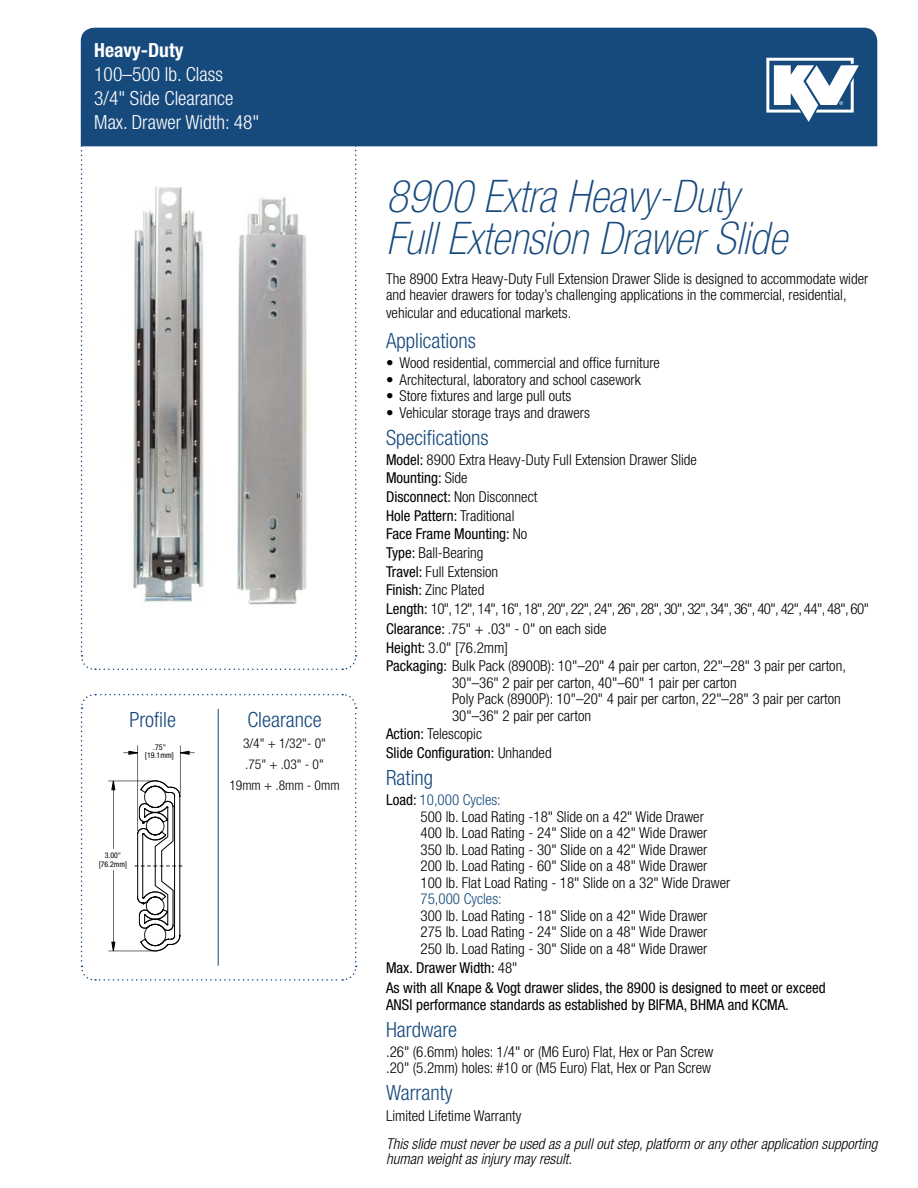
<style>
.page{position:relative;width:918px;height:1188px;background:#fff}
.page>*{position:absolute;margin:0;border:0;box-sizing:border-box;transform-origin:0 0}
.t1{font:italic 100 condensed 45px/42px "Helvetica Neue";color:#174a7c}
.t2{font:300 condensed 21px "Helvetica Neue";color:#174a7c}
.t3{font:300 condensed 19.5px/24px "Helvetica Neue";color:#fff}
.t4{font:700 condensed 19.5px "Helvetica Neue";color:#fff}
.t5{font:300 condensed 15px/16.5px "Helvetica Neue";color:#000}
.t6{font:condensed 15px/18.6px "Helvetica Neue";color:#000}
.t7{font:italic 300 condensed 15px/15px "Helvetica Neue";color:#000}
.t8{font:300 condensed 15px "Helvetica Neue";color:#174a7c}
.t9{font:300 condensed 13.5px/20.9px "Helvetica Neue";color:#000;text-align:center}
.t10{font:condensed 7.95px/8.1px "Helvetica Neue";color:#000;text-align:center}
.t11{font:condensed 7.8px/9.3px "Helvetica Neue";color:#000;text-align:center}
.s1{font-weight:400}
.s2{font-weight:300}
.s3{color:#174a7c}
</style>
<div class="page">
<svg style="left:80px;top:80px;width:277px;height:590px"></svg>
<div style="left:81px;top:28px;width:796px;height:118px;background:#174a7c"></div>
<svg style="left:766px;top:58px;width:93px;height:64px"></svg>
<svg style="left:80px;top:693px;width:277px;height:288px"></svg>
<h3 class="t4" style="left:94px;top:38px;width:91px">Heavy-Duty</h3>
<h3 class="t3" style="left:94px;top:62px;width:166px">100–500 lb. Class<br>3/4" Side Clearance<br>Max. Drawer Width: 48"</h3>
<h2 class="t2" style="left:129px;top:708px;width:48px">Profile</h2>
<h2 class="t2" style="left:247px;top:708px;width:76px">Clearance</h2>
<p class="t9" style="left:229px;top:733px;width:112px">3/4" + 1/32"- 0"<br>.75" + .03" - 0"<br>19mm + .8mm - 0mm</p>
<p class="t10" style="left:145px;top:743px;width:31px">.75" [19.1mm]</p>
<p class="t11" style="left:99px;top:850px;width:30px">3.00" [76.2mm]</p>
<h1 class="t1" style="left:386px;top:175px;width:402px">8900 Extra Heavy-Duty<br>Full Extension Drawer Slide</h1>
<p class="t5" style="left:386px;top:270px;width:484px">The 8900 Extra Heavy-Duty Full Extension Drawer Slide is designed to accommodate wider and heavier drawers for today’s challenging applications in the commercial, residential,</p>
<p class="t5" style="left:386px;top:305px;width:187px">vehicular and educational markets.</p>
<h2 class="t2" style="left:386px;top:329px;width:91px">Applications</h2>
<p class="t5" style="left:386px;top:354px;width:275px">• Wood residential, commercial and office furniture</p>
<p class="t5" style="left:386px;top:371px;width:256px">• Architectural, laboratory and school casework</p>
<p class="t5" style="left:386px;top:387px;width:187px">• Store fixtures and large pull outs</p>
<p class="t5" style="left:386px;top:404px;width:205px">• Vehicular storage trays and drawers</p>
<h2 class="t2" style="left:386px;top:425px;width:104px">Specifications</h2>
<p class="t5" style="left:386px;top:450px;width:485px;line-height:18.6px"><span class="s1">Model:</span> 8900 Extra Heavy-Duty Full Extension Drawer Slide<br><span class="s1">Mounting:</span> Side<br><span class="s1">Disconnect:</span> Non Disconnect<br><span class="s1">Hole Pattern:</span> Traditional<br><span class="s1">Face Frame Mounting:</span> No<br><span class="s1">Type:</span> Ball-Bearing<br><span class="s1">Travel:</span> Full Extension<br><span class="s1">Finish:</span> Zinc Plated<br><span class="s1">Length:</span> 10", 12", 14", 16", 18", 20", 22", 24", 26", 28", 30", 32", 34", 36", 40", 42", 44", 48", 60"</p>
<p class="t5" style="left:386px;top:619px;width:461px;line-height:18.6px"><span class="s1">Clearance:</span> .75" + .03" - 0" on each side<br><span class="s1">Height:</span> 3.0" [76.2mm]<br><span class="s1">Packaging:</span> Bulk Pack (8900B): 10"–20" 4 pair per carton, 22"–28" 3 pair per carton,</p>
<p class="t5" style="left:452px;top:674px;width:390px">30"–36" 2 pair per carton, 40"–60" 1 pair per carton<br>Poly Pack (8900P): 10"–20" 4 pair per carton, 22"–28" 3 pair per carton<br>30"–36" 2 pair per carton</p>
<p class="t6" style="left:386px;top:725px;width:167px">Action: <span class="s2">Telescopic<br></span>Slide Configuration: <span class="s2">Unhanded</span></p>
<h2 class="t2" style="left:386px;top:766px;width:49px">Rating</h2>
<p class="t5" style="left:421px;top:791px;width:311px;text-indent:-34px"><span class="s1">Load:</span> <span class="s3">10,000 Cycles:<br></span>500 lb. Load Rating -18" Slide on a 42" Wide Drawer<br>400 lb. Load Rating - 24" Slide on a 42" Wide Drawer 350 lb. Load Rating - 30" Slide on a 42" Wide Drawer 200 lb. Load Rating - 60" Slide on a 48" Wide Drawer 100 lb. Flat Load Rating - 18" Slide on a 32" Wide Drawer</p>
<p class="t8" style="left:421px;top:890px;width:83px">75,000 Cycles:</p>
<p class="t5" style="left:421px;top:907px;width:288px;text-align:justify">300 lb. Load Rating - 18" Slide on a 42" Wide Drawer 275 lb. Load Rating - 24" Slide on a 48" Wide Drawer 250 lb. Load Rating - 30" Slide on a 48" Wide Drawer</p>
<p class="t6" style="left:386px;top:958px;width:441px;line-height:19.8px">Max. Drawer Width: <span class="s2">48"<br></span>As with all Knape &amp; Vogt drawer slides, the 8900 is designed to meet or exceed</p>
<p class="t6" style="left:386px;top:995px;width:404px">ANSI performance standards as established by BIFMA, BHMA and KCMA.</p>
<h2 class="t2" style="left:386px;top:1017px;width:73px">Hardware</h2>
<p class="t5" style="left:386px;top:1043px;width:329px">.26" (6.6mm) holes: 1/4" or (M6 Euro) Flat, Hex or Pan Screw .20" (5.2mm) holes: #10 or (M5 Euro) Flat, Hex or Pan Screw</p>
<h2 class="t2" style="left:386px;top:1081px;width:68px">Warranty</h2>
<p class="t5" style="left:386px;top:1108px;width:137px">Limited Lifetime Warranty</p>
<p class="t7" style="left:386px;top:1136px;width:493px">This slide must never be used as a pull out step, platform or any other application supporting human weight as injury may result.</p>
</div>
